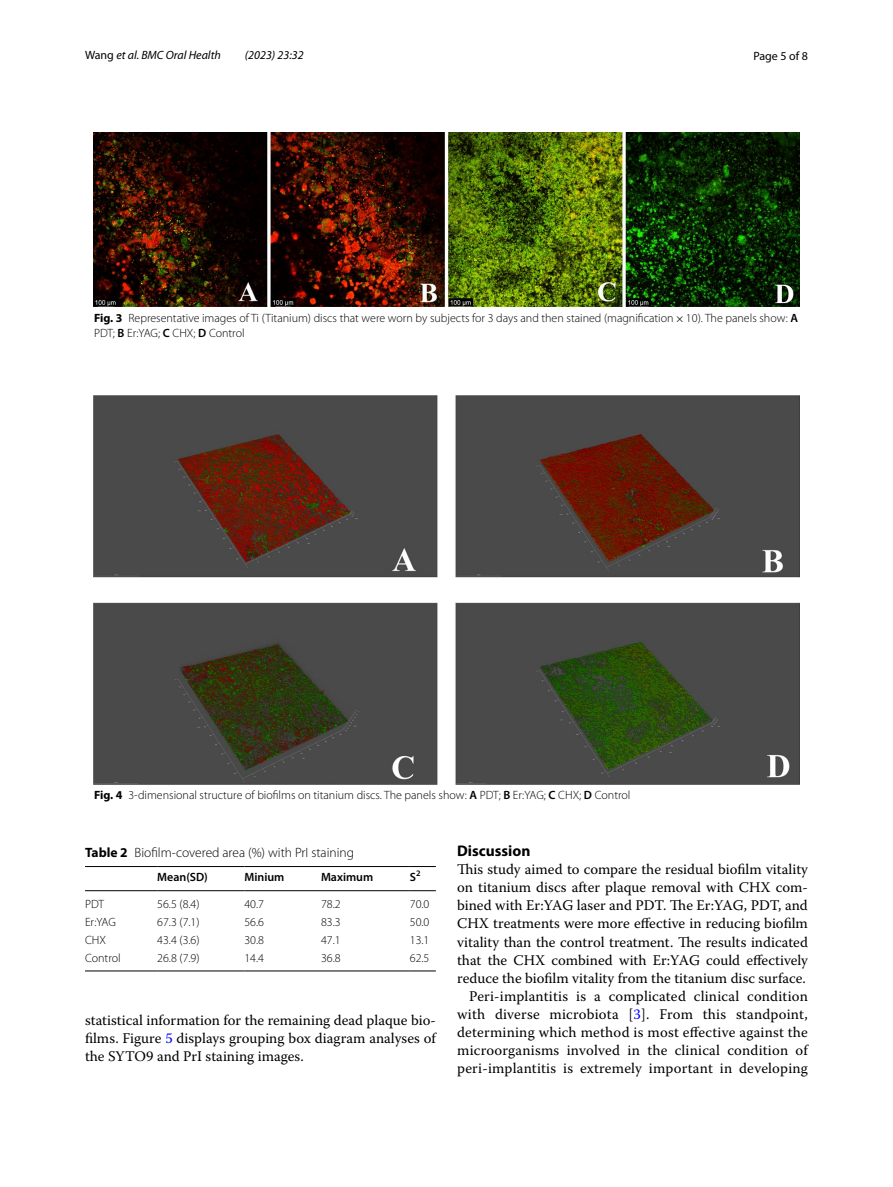
<style>
.page{position:relative;width:893px;height:1187px;background:#fff}
.page>*{position:absolute;margin:0;border:0;box-sizing:border-box;transform-origin:0 0}
.t1{font:700 15.45px "Myriad Pro";color:#000}
.t2{font:14.7px/18px "Warnock Pro";letter-spacing:.005em;color:#000;text-align:justify}
.t3{font:300 13.5px "Myriad Pro";color:#000}
.t4{font:300 12px/15px "Myriad Pro";color:#000}
.t5{font:italic 12px "Myriad Pro";color:#000}
.t6{font:600 12px "Myriad Pro";color:#000}
.t7{font:12px "Myriad Pro";color:#000}
.s1{font-style:normal}
.s2{font-weight:700}
.s3{font-family:"MTSY";font-weight:400}
.s4{font-weight:600}
.s5{color:#00f}
</style>
<div class="page">
<img style="left:93px;top:133px;width:706px;height:174px">
<img style="left:94px;top:396px;width:705px;height:388px">
<hr style="left:85px;top:866px;width:72px;height:1px;background:#000">
<hr style="left:85px;top:890px;width:72px;height:1px;background:#000">
<hr style="left:157px;top:866px;width:87px;height:1px;background:#000">
<hr style="left:157px;top:890px;width:87px;height:1px;background:#000">
<hr style="left:244px;top:866px;width:77px;height:1px;background:#000">
<hr style="left:244px;top:890px;width:77px;height:1px;background:#000">
<hr style="left:321px;top:866px;width:89px;height:1px;background:#000">
<hr style="left:321px;top:890px;width:89px;height:1px;background:#000">
<svg style="left:410px;top:866px;width:26px;height:1px"></svg>
<svg style="left:410px;top:890px;width:26px;height:1px"></svg>
<hr style="left:85px;top:970px;width:72px;height:1px;background:#000">
<hr style="left:157px;top:970px;width:87px;height:1px;background:#000">
<hr style="left:244px;top:970px;width:77px;height:1px;background:#000">
<hr style="left:321px;top:970px;width:89px;height:1px;background:#000">
<svg style="left:410px;top:970px;width:26px;height:1px"></svg>
<p class="t5" style="left:85px;top:48px;width:137px"><span class="s1">Wang</span> et al. BMC Oral Health</p>
<p class="t5" style="left:245px;top:48px;width:60px">(2023) 23:32</p>
<p class="t7" style="left:753px;top:48px;width:56px">Page 5 of 8</p>
<p class="t4" style="left:94px;top:311px;width:706px"><span class="s2">Fig. 3</span> Representative images of Ti (Titanium) discs that were worn by subjects for 3 days and then stained (magnification<span class="s3">×</span>10). The panels show: <span class="s4">A<br></span>PDT; <span class="s4">B</span> Er:YAG; <span class="s4">C</span> CHX; <span class="s4">D</span> Control</p>
<p class="t4" style="left:94px;top:788px;width:538px"><span class="s2">Fig. 4</span> 3-dimensional structure of biofilms on titanium discs. The panels show: <span class="s4">A</span> PDT; <span class="s4">B</span> Er:YAG; <span class="s4">C</span> CHX; <span class="s4">D</span> Control</p>
<p class="t3" style="left:85px;top:844px;width:271px"><span class="s2">Table 2</span> Biofilm-covered area (%) with PrI staining</p>
<p class="t6" style="left:157px;top:869px;width:52px">Mean(SD)</p>
<p class="t6" style="left:244px;top:869px;width:42px">Minium</p>
<p class="t6" style="left:321px;top:869px;width:54px">Maximum</p>
<p class="t6" style="left:410px;top:869px;width:12px">S<sup>2</sup></p>
<p class="t4" style="left:85px;top:896px;width:21px">PDT</p>
<p class="t4" style="left:157px;top:896px;width:44px">56.5 (8.4)</p>
<p class="t4" style="left:244px;top:896px;width:21px">40.7</p>
<p class="t4" style="left:321px;top:896px;width:21px">78.2</p>
<p class="t4" style="left:410px;top:896px;width:21px">70.0</p>
<p class="t4" style="left:85px;top:914px;width:32px">Er:YAG</p>
<p class="t4" style="left:157px;top:914px;width:44px">67.3 (7.1)</p>
<p class="t4" style="left:244px;top:914px;width:21px">56.6</p>
<p class="t4" style="left:321px;top:914px;width:21px">83.3</p>
<p class="t4" style="left:410px;top:914px;width:21px">50.0</p>
<p class="t4" style="left:85px;top:932px;width:22px">CHX</p>
<p class="t4" style="left:157px;top:932px;width:44px">43.4 (3.6)</p>
<p class="t4" style="left:244px;top:932px;width:21px">30.8</p>
<p class="t4" style="left:321px;top:932px;width:21px">47.1</p>
<p class="t4" style="left:410px;top:932px;width:21px">13.1</p>
<p class="t4" style="left:85px;top:951px;width:37px">Control</p>
<p class="t4" style="left:157px;top:951px;width:44px">26.8 (7.9)</p>
<p class="t4" style="left:244px;top:951px;width:21px">14.4</p>
<p class="t4" style="left:321px;top:951px;width:21px">36.8</p>
<p class="t4" style="left:410px;top:951px;width:21px">62.5</p>
<p class="t2" style="left:85px;top:1010px;width:352px">statistical information for the remaining dead plaque bio&shy;films. Figure <span class="s5">5</span> displays grouping box diagram analyses of the SYTO9 and PrI staining images.</p>
<p class="t1" style="left:457px;top:841px;width:75px">Discussion</p>
<p class="t2" style="left:457px;top:860px;width:352px;text-align:right">This study aimed to compare the residual biofilm vitality on titanium discs after plaque removal with CHX com&shy;bined with Er:YAG laser and PDT. The Er:YAG, PDT, and CHX treatments were more effective in reducing biofilm vitality than the control treatment. The results indicated that the CHX combined with Er:YAG could effectively reduce the biofilm vitality from the titanium disc surface.<br>Peri-implantitis is a complicated clinical condition with diverse microbiota [<span class="s5">3</span>]. From this standpoint, determining which method is most effective against the microorganisms involved in the clinical condition of peri-implantitis is extremely important in developing</p>
</div>
